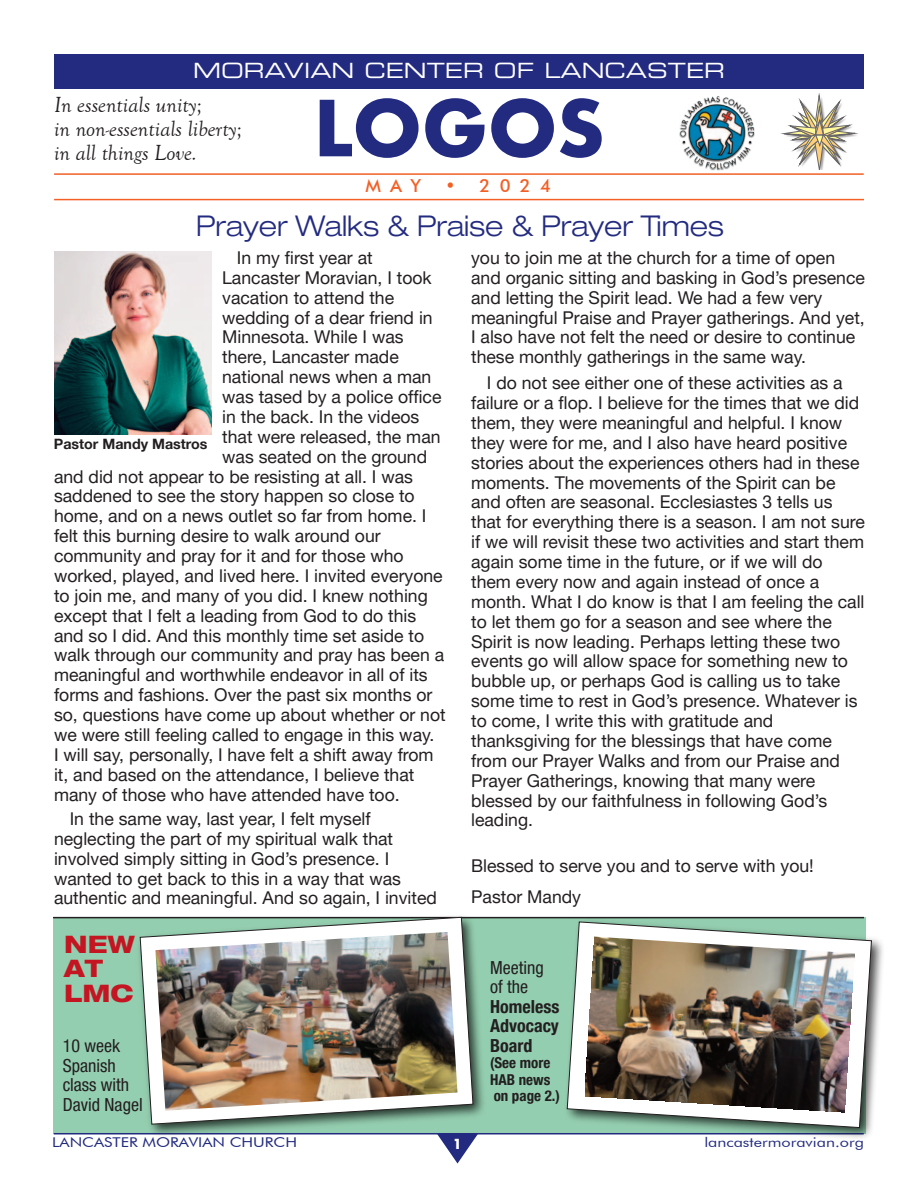
<style>
.page{position:relative;width:918px;height:1188px;background:#fff}
.page>*{position:absolute;margin:0;border:0;box-sizing:border-box;transform-origin:0 0}
.t1{font:700 75px "Futura";letter-spacing:-.005em;color:#232b80}
.t2{font:300 expanded 28.5px "Helvetica Neue LT Pro";color:#232b80}
.t3{font:800 expanded 24px/24.3px "Helvetica Neue LT Pro";color:#c41622}
.t4{font:italic 22.5px/24px "Goudy Old Style T";color:#231f20}
.t5{font:21px "Eurostile Extended Two";color:#fff}
.t6{font:700 condensed 18px/19.5px "Helvetica Neue LT Pro";color:#231f20}
.t7{font:condensed 18px/19.5px "Helvetica Neue LT Pro";color:#231f20}
.t8{font:500 18px "Futura BT";letter-spacing:.515em;color:#f26026}
.t9{font:17.7px/19.8px "Helvetica Neue LT Pro";color:#231f20}
.t10{font:700 condensed 15px/16.5px "Helvetica Neue LT Pro";color:#231f20}
.t11{font:700 14.25px "Helvetica Neue LT Pro";color:#231f20}
.t12{font:13.5px "Futura BT";color:#232b80;scale:1.2 1}
.t13{font:700 13.5px "Futura";color:#fff}
.s1{font-weight:400}
</style>
<div class="page">
<div style="left:54px;top:917px;width:812px;height:217px;background:#94ceb0"></div>
<svg style="left:444px;top:1144px;width:27px;height:20px"></svg>
<hr style="left:54px;top:1133px;width:810px;height:1px;background:#232b80">
<hr style="left:54px;top:199px;width:810px;height:1px;background:#f26026">
<hr style="left:54px;top:173px;width:810px;height:2px;background:#f26026">
<div style="left:54px;top:54px;width:810px;height:34px;background:#232b80"></div>
<img style="left:679px;top:96px;width:76px;height:75px">
<svg style="left:780px;top:94px;width:77px;height:76px"></svg>
<img style="left:54px;top:251px;width:158px;height:183px">
<hr style="left:53px;top:917px;width:811px;height:1px;background:#231f20">
<img style="left:132px;top:916px;width:361px;height:228px">
<svg style="left:139px;top:917px;width:335px;height:208px"></svg>
<img style="left:155px;top:932px;width:303px;height:179px">
<img style="left:559px;top:916px;width:324px;height:222px">
<svg style="left:566px;top:921px;width:306px;height:207px"></svg>
<img style="left:585px;top:936px;width:271px;height:176px">
<p class="t5" style="left:193px;top:63px;width:533px">MORAVIAN CENTER OF LANCASTER</p>
<p class="t4" style="left:54px;top:92px;width:190px">In essentials unity;<br>in non-essentials liberty; in all things Love.</p>
<p class="t1" style="left:314px;top:78px;width:293px">LOGOS</p>
<p class="t8" style="left:365px;top:175px;width:57px">MAY</p>
<p class="t8" style="left:445px;top:175px;width:107px">• 2024</p>
<p class="t2" style="left:196px;top:216px;width:530px">Prayer Walks &amp; Praise &amp; Prayer Times</p>
<p class="t9" style="left:237px;top:250px;width:137px">In my first year at</p>
<p class="t9" style="left:222px;top:270px;width:211px">Lancaster Moravian, I took</p>
<p class="t9" style="left:222px;top:290px;width:174px">vacation to attend the</p>
<p class="t9" style="left:222px;top:310px;width:212px">wedding of a dear friend in</p>
<p class="t9" style="left:222px;top:330px;width:183px">Minnesota. While I was</p>
<p class="t9" style="left:222px;top:350px;width:178px">there, Lancaster made</p>
<p class="t9" style="left:222px;top:369px;width:211px">national news when a man</p>
<p class="t9" style="left:222px;top:389px;width:221px">was tased by a police office</p>
<p class="t9" style="left:222px;top:409px;width:199px">in the back. In the videos</p>
<p class="t9" style="left:222px;top:429px;width:220px">that were released, the man</p>
<p class="t9" style="left:222px;top:449px;width:207px">was seated on the ground</p>
<p class="t9" style="left:54px;top:469px;width:361px">and did not appear to be resisting at all. I was</p>
<p class="t9" style="left:54px;top:489px;width:362px">saddened to see the story happen so close to</p>
<p class="t9" style="left:54px;top:509px;width:374px">home, and on a news outlet so far from home. I</p>
<p class="t9" style="left:54px;top:528px;width:328px">felt this burning desire to walk around our</p>
<p class="t9" style="left:54px;top:548px;width:351px">community and pray for it and for those who</p>
<p class="t9" style="left:54px;top:568px;width:390px">worked, played, and lived here. I invited everyone</p>
<p class="t9" style="left:54px;top:588px;width:375px">to join me, and many of you did. I knew nothing</p>
<p class="t9" style="left:54px;top:608px;width:364px">except that I felt a leading from God to do this</p>
<p class="t9" style="left:54px;top:628px;width:372px">and so I did. And this monthly time set aside to</p>
<p class="t9" style="left:54px;top:648px;width:392px">walk through our community and pray has been a</p>
<p class="t9" style="left:54px;top:668px;width:375px">meaningful and worthwhile endeavor in all of its</p>
<p class="t9" style="left:54px;top:687px;width:380px">forms and fashions. Over the past six months or</p>
<p class="t9" style="left:54px;top:707px;width:393px">so, questions have come up about whether or not</p>
<p class="t9" style="left:54px;top:727px;width:382px">we were still feeling called to engage in this way.</p>
<p class="t9" style="left:54px;top:747px;width:381px">I will say, personally, I have felt a shift away from</p>
<p class="t9" style="left:54px;top:767px;width:362px">it, and based on the attendance, I believe that</p>
<p class="t9" style="left:54px;top:787px;width:347px">many of those who have attended have too.</p>
<p class="t9" style="left:54px;top:811px;width:384px;text-indent:16px">In the same way, last year, I felt myself neglecting the part of my spiritual walk that involved simply sitting in God’s presence. I wanted to get back to this in a way that was authentic and meaningful. And so again, I invited</p>
<p class="t11" style="left:54px;top:439px;width:155px">Pastor Mandy Mastros</p>
<p class="t3" style="left:64px;top:936px;width:72px">NEW<br>AT<br>LMC</p>
<p class="t7" style="left:63px;top:1039px;width:81px">10 week<br>Spanish class with<br>David Nagel</p>
<p class="t9" style="left:471px;top:250px;width:395px">you to join me at the church for a time of open and organic sitting and basking in God’s presence and letting the Spirit lead. We had a few very meaningful Praise and Prayer gatherings. And yet, I also have not felt the need or desire to continue these monthly gatherings in the same way.</p>
<p class="t9" style="left:471px;top:375px;width:395px;text-indent:16px">I do not see either one of these activities as a failure or a flop. I believe for the times that we did them, they were meaningful and helpful. I know they were for me, and I also have heard positive stories about the experiences others had in these moments. The movements of the Spirit can be and often are seasonal. Ecclesiastes 3 tells us that for everything there is a season. I am not sure if we will revisit these two activities and start them again some time in the future, or if we will do them every now and again instead of once a month. What I do know is that I am feeling the call to let them go for a season and see where the Spirit is now leading. Perhaps letting these two events go will allow space for something new to bubble up, or perhaps God is calling us to take some time to rest in God’s presence. Whatever is to come, I write this with gratitude and thanksgiving for the blessings that have come from our Prayer Walks and from our Praise and Prayer Gatherings, knowing that many were blessed by our faithfulness in following God’s leading.</p>
<p class="t9" style="left:471px;top:858px;width:344px">Blessed to serve you and to serve with you!</p>
<p class="t9" style="left:471px;top:889px;width:112px">Pastor Mandy</p>
<p class="t6" style="left:490px;top:960px;width:71px"><span class="s1">Meeting of the<br></span>Homeless<br>Advocacy<br>Board</p>
<p class="t10" style="left:490px;top:1057px;width:71px">(See more<br>HAB news on page 2.)</p>
<p class="t12" style="left:52px;top:1134px;width:206px">LANCASTER MORAVIAN CHURCH</p>
<p class="t13" style="left:453px;top:1135px;width:11px">1</p>
<p class="t12" style="left:704px;top:1134px;width:135px">lancastermoravian.org</p>
</div>
